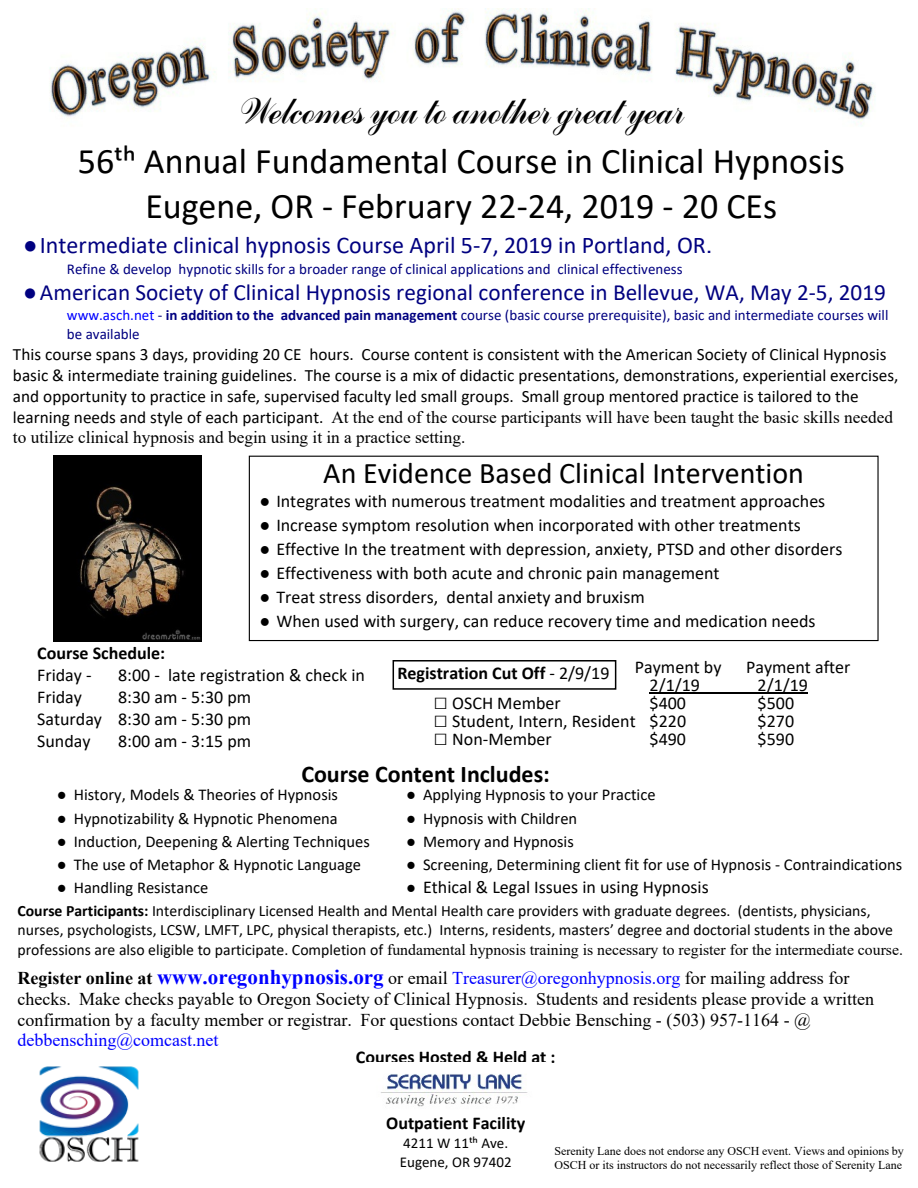
<style>
.page{position:relative;width:918px;height:1188px;background:#fff}
.page>*{position:absolute;margin:0;border:0;box-sizing:border-box;transform-origin:0 0}
.t1{font:36px/45px "Calibri";color:#000;text-align:center}
.t2{font:36px "Handscript SF";color:#000}
.t3{font:30px "Calibri";color:#000}
.t4{font:24px "Calibri";color:#000080}
.t5{font:700 24px "Calibri";color:#000}
.t6{font:23.25px "Calibri";color:#000080}
.t7{font:18px/22px "Calibri";color:#000;text-align:justify}
.t8{font:18px/21.1px "Times New Roman";color:#000}
.t9{font:700 18px "Calibri";color:#000}
.t10{font:18px "Times New Roman";color:#00f}
.t11{font:17.25px/21px "Calibri";color:#000}
.t12{font:17.25px/20px "Times New Roman";color:#000}
.t13{font:16.5px "Calibri";color:#000}
.t14{font:15.75px/19.2px "Calibri";color:#000}
.t15{font:15.75px "Times New Roman";color:#000}
.t16{font:15px/18.3px "Calibri";color:#000080}
.t17{font:15px/18.3px "Calibri";color:#000}
.t18{font:12px/13.8px "Times New Roman";color:#000}
.s1{font-family:"Times New Roman"}
.s2{font-family:"Arial"}
.s3{color:#00f}
.s4{font-weight:700}
.s5{font-family:"Calibri"}
.s6{font-weight:400}
.s7{font-size:24px}
.s8{font-family:"Times New Roman";font-size:16.5px}
.s9{font-weight:700;font-size:21px;color:#00f}
</style>
<div class="page">
<img style="left:50px;top:9px;width:825px;height:112px">
<div style="left:249px;top:456px;width:630px;height:185px;border:1px solid #000"></div>
<hr style="left:650px;top:692px;width:158px;height:1px;background:#000">
<img style="left:39px;top:1066px;width:100px;height:96px">
<img style="left:381px;top:1074px;width:147px;height:33px">
<img style="left:53px;top:455px;width:149px;height:186px">
<div style="left:393px;top:660px;width:223px;height:30px;border:2px solid #000"></div>
<h1 class="t2" style="left:239px;top:92px;width:447px">Welcomes you to another great year</h1>
<h1 class="t1" style="left:78px;top:142px;width:768px">56th Annual Fundamental Course in Clinical Hypnosis<br>Eugene, OR - February 22-24, 2019 - 20 CEs</h1>
<h3 class="t4" style="left:23px;top:235px;width:691px"><span class="s1">●</span>Intermediate clinical hypnosis Course April 5-7, 2019 in Portland, OR<span class="s2">.</span></h3>
<p class="t16" style="left:67px;top:261px;width:617px">Refine &amp; develop hypnotic skills for a broader range of clinical applications and clinical effectiveness</p>
<p class="t6" style="left:23px;top:282px;width:864px"><span class="s1">●</span>American Society of Clinical Hypnosis regional conference in Bellevue, WA, May 2-5, 2019</p>
<p class="t16" style="left:67px;top:307px;width:823px"><span class="s3">www.asch.net</span> - <span class="s4">in addition to the advanced pain management</span> course (basic course prerequisite), basic and intermediate courses will be available</p>
<p class="t11" style="left:13px;top:345px;width:887px">This course spans 3 days, providing 20 CE hours. Course content is consistent with the American Society of Clinical Hypnosis basic &amp; intermediate training guidelines. The course is a mix of didactic presentations, demonstrations, experiential exercises, and opportunity to practice in safe, supervised faculty led small groups. Small group mentored practice is tailored to the</p>
<p class="t12" style="left:13px;top:409px;width:881px"><span class="s5">learning needs and style of each participant.</span> At the end of the course participants will have been taught the basic skills needed to utilize clinical hypnosis and begin using it in a practice setting.</p>
<h2 class="t3" style="left:323px;top:461px;width:482px">An Evidence Based Clinical Intervention</h2>
<p class="t7" style="left:259px;top:492px;width:567px"><span class="s1">●</span> Integrates with numerous treatment modalities and treatment approaches</p>
<p class="t7" style="left:259px;top:516px;width:543px"><span class="s1">●</span> Increase symptom resolution when incorporated with other treatments</p>
<p class="t7" style="left:259px;top:540px;width:585px"><span class="s1">●</span> Effective In the treatment with depression, anxiety, PTSD and other disorders</p>
<p class="t7" style="left:259px;top:564px;width:462px"><span class="s1">●</span> Effectiveness with both acute and chronic pain management</p>
<p class="t7" style="left:259px;top:588px;width:387px"><span class="s1">●</span> Treat stress disorders, dental anxiety and bruxism</p>
<p class="t7" style="left:259px;top:612px;width:558px"><span class="s1">●</span> When used with surgery, can reduce recovery time and medication needs</p>
<p class="t9" style="left:37px;top:646px;width:130px">Course Schedule:</p>
<p class="t7" style="left:37px;top:666px;width:56px">Friday -</p>
<p class="t7" style="left:118px;top:666px;width:248px">8:00 - late registration &amp; check in</p>
<p class="t7" style="left:37px;top:688px;width:46px">Friday</p>
<p class="t7" style="left:37px;top:688px;width:216px;text-indent:81px">8:30 am - 5:30 pm Saturday 8:30 am - 5:30 pm Sunday</p>
<p class="t7" style="left:118px;top:732px;width:135px">8:00 am - 3:15 pm</p>
<p class="t7" style="left:635px;top:657px;width:88px">Payment by</p>
<p class="t7" style="left:746px;top:657px;width:106px">Payment after</p>
<p class="t7" style="left:650px;top:675px;width:52px">2/1/19</p>
<p class="t7" style="left:758px;top:675px;width:52px">2/1/19</p>
<p class="t9" style="left:397px;top:665px;width:214px">Registration Cut Off <span class="s6">- 2/9/19</span></p>
<p class="t7" style="left:434px;top:693px;width:129px"><span class="s7">□</span> OSCH Member</p>
<p class="t7" style="left:650px;top:693px;width:38px">$400</p>
<p class="t7" style="left:758px;top:693px;width:38px">$500</p>
<p class="t7" style="left:434px;top:711px;width:254px"><span class="s7">□</span> Student, Intern, Resident $220</p>
<p class="t7" style="left:758px;top:711px;width:38px">$270</p>
<p class="t7" style="left:434px;top:729px;width:120px"><span class="s7">□</span> Non-Member</p>
<p class="t7" style="left:650px;top:729px;width:38px">$490</p>
<p class="t7" style="left:758px;top:729px;width:38px">$590</p>
<h3 class="t5" style="left:301px;top:764px;width:250px">Course Content Includes:</h3>
<p class="t13" style="left:57px;top:788px;width:283px"><span class="s1">●</span> History, Models &amp; Theories of Hypnosis</p>
<p class="t13" style="left:57px;top:811px;width:282px"><span class="s1">●</span> Hypnotizability &amp; Hypnotic Phenomena</p>
<p class="t13" style="left:57px;top:834px;width:315px"><span class="s1">●</span> Induction, Deepening &amp; Alerting Techniques</p>
<p class="t13" style="left:57px;top:858px;width:306px"><span class="s1">●</span> The use of Metaphor &amp; Hypnotic Language</p>
<p class="t13" style="left:57px;top:881px;width:153px"><span class="s1">●</span> Handling Resistance</p>
<p class="t13" style="left:406px;top:788px;width:251px"><span class="s1">●</span> Applying Hypnosis to your Practice</p>
<p class="t13" style="left:406px;top:811px;width:173px"><span class="s1">●</span> Hypnosis with Children</p>
<p class="t13" style="left:406px;top:834px;width:169px"><span class="s1">●</span> Memory and Hypnosis</p>
<p class="t13" style="left:406px;top:858px;width:498px"><span class="s1">●</span> Screening, Determining client fit for use of Hypnosis - Contraindications</p>
<p class="t7" style="left:406px;top:878px;width:304px"><span class="s8">●</span> Ethical &amp; Legal Issues in using Hypnosis</p>
<p class="t14" style="left:18px;top:903px;width:877px"><span class="s4">Course Participants:</span> Interdisciplinary Licensed Health and Mental Health care providers with graduate degrees. (dentists, physicians, nurses, psychologists, LCSW, LMFT, LPC, physical therapists, etc.) Interns, residents, masters’ degree and doctorial students in the above</p>
<p class="t15" style="left:18px;top:944px;width:887px"><span class="s5">professions are also eligible to participate. Completion of</span> fundamental hypnosis training is necessary to register for the intermediate course.</p>
<p class="t8" style="left:18px;top:969px;width:858px"><span class="s4">Register online at</span> <span class="s9">www.oregonhypnosis.org</span> or email <span class="s3">Treasurer@oregonhypnosis.org</span> for mailing address for checks. Make checks payable to Oregon Society of Clinical Hypnosis. Students and residents please provide a written confirmation by a faculty member or registrar. For questions contact Debbie Bensching - (503) 957-1164 - @</p>
<p class="t10" style="left:18px;top:1034px;width:203px">debbensching@comcast.net</p>
<p class="t9" style="left:356px;top:1050px;width:201px">Courses Hosted &amp; Held at :</p>
<p class="t9" style="left:386px;top:1116px;width:140px">Outpatient Facility</p>
<p class="t17" style="left:400px;top:1136px;width:113px">4211 W 11th Ave.<br>Eugene, OR 97402</p>
<p class="t18" style="left:554px;top:1145px;width:351px">Serenity Lane does not endorse any OSCH event. Views and opinions by<br>OSCH or its instructors do not necessarily reflect those of Serenity Lane</p>
</div>
